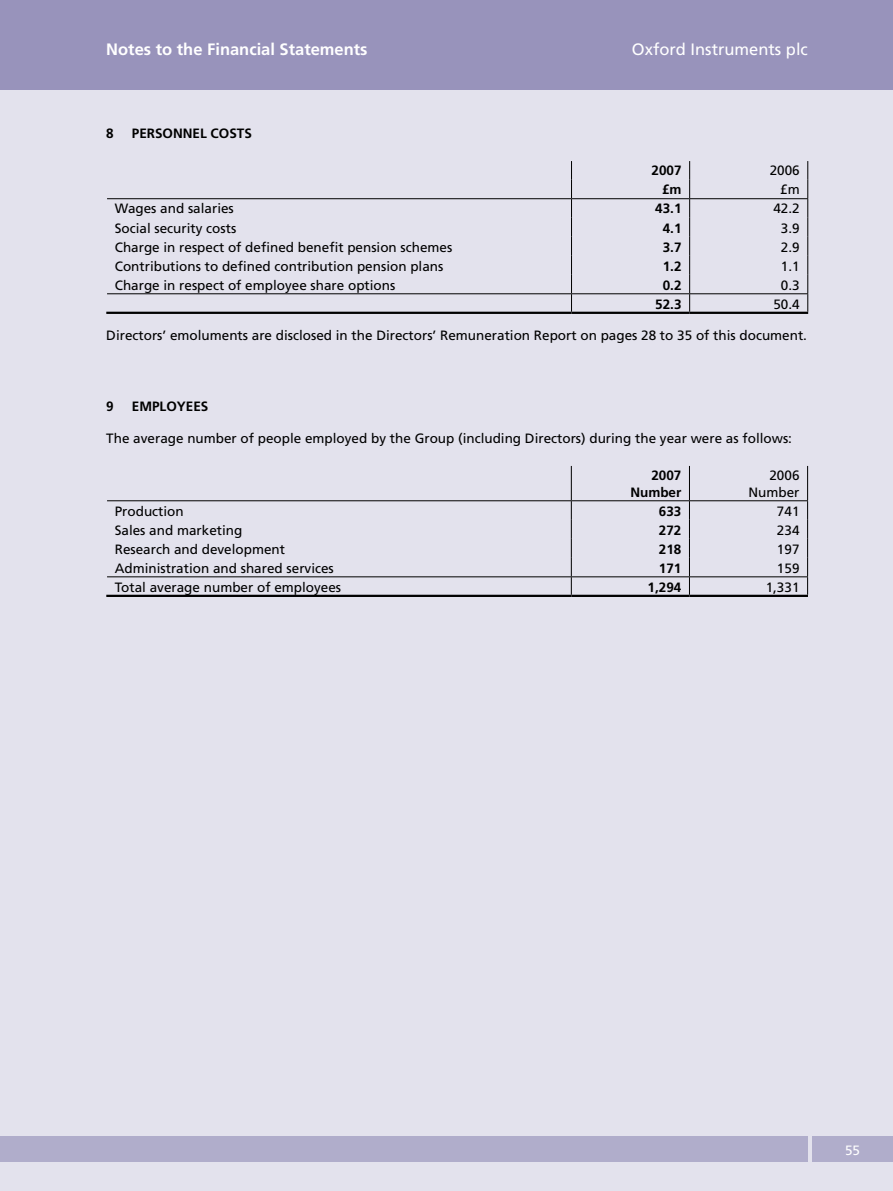
<style>
.page{position:relative;width:893px;height:1191px;background:#e3e2ed}
.page>*{position:absolute;margin:0;border:0;box-sizing:border-box;transform-origin:0 0}
.t1{font:700 16.5px "Frutiger";color:#fff}
.t2{font:16.5px "Frutiger";color:#fff}
.t3{font:13.5px/16.2px "Frutiger";color:#000;text-align:right}
.t4{font:700 13.5px/16.2px "Frutiger";color:#000;text-align:right}
.t5{font:13.5px "Frutiger";color:#fff}
</style>
<div class="page">
<div style="left:0;top:0;width:893px;height:89px;background:#9893bb"></div>
<div style="left:0;top:1136px;width:808px;height:26px;background:#b0adcb"></div>
<div style="left:812px;top:1136px;width:81px;height:26px;background:#b0adcb"></div>
<hr style="left:107px;top:198px;width:464px;height:1px;background:#000">
<hr style="left:571px;top:198px;width:119px;height:1px;background:#000">
<hr style="left:690px;top:198px;width:118px;height:1px;background:#000">
<hr style="left:107px;top:293px;width:464px;height:1px;background:#000">
<hr style="left:571px;top:293px;width:119px;height:1px;background:#000">
<hr style="left:690px;top:293px;width:118px;height:1px;background:#000">
<hr style="left:106px;top:312px;width:465px;height:2px;background:#000">
<hr style="left:571px;top:312px;width:119px;height:2px;background:#000">
<hr style="left:690px;top:312px;width:118px;height:2px;background:#000">
<svg style="left:571px;top:161px;width:1px;height:151px"></svg>
<svg style="left:689px;top:161px;width:1px;height:151px"></svg>
<svg style="left:807px;top:161px;width:1px;height:151px"></svg>
<hr style="left:107px;top:500px;width:464px;height:1px;background:#000">
<hr style="left:571px;top:500px;width:118px;height:1px;background:#000">
<hr style="left:689px;top:500px;width:119px;height:1px;background:#000">
<hr style="left:107px;top:576px;width:464px;height:1px;background:#000">
<hr style="left:571px;top:576px;width:118px;height:1px;background:#000">
<hr style="left:689px;top:576px;width:119px;height:1px;background:#000">
<hr style="left:106px;top:595px;width:465px;height:2px;background:#000">
<hr style="left:571px;top:595px;width:118px;height:2px;background:#000">
<hr style="left:689px;top:595px;width:119px;height:2px;background:#000">
<hr style="left:571px;top:466px;width:1px;height:34px;background:#000">
<hr style="left:689px;top:466px;width:1px;height:34px;background:#000">
<hr style="left:807px;top:466px;width:1px;height:34px;background:#000">
<svg style="left:571px;top:501px;width:1px;height:94px"></svg>
<svg style="left:689px;top:501px;width:1px;height:94px"></svg>
<svg style="left:807px;top:501px;width:1px;height:94px"></svg>
<p class="t1" style="left:106px;top:40px;width:263px">Notes to the Financial Statements</p>
<p class="t2" style="left:632px;top:40px;width:178px">Oxford Instruments plc</p>
<p class="t4" style="left:106px;top:125px;width:18px">8 personnel</p>
<p class="t4" style="left:211px;top:125px;width:43px">COSTS</p>
<p class="t4" style="left:651px;top:162px;width:32px">2007</p>
<p class="t3" style="left:770px;top:162px;width:32px">2006</p>
<p class="t4" style="left:662px;top:181px;width:21px">£m</p>
<p class="t3" style="left:780px;top:181px;width:21px">£m</p>
<p class="t3" style="left:115px;top:200px;width:121px">Wages and salaries</p>
<p class="t4" style="left:655px;top:200px;width:28px">43.1</p>
<p class="t3" style="left:773px;top:200px;width:28px">42.2</p>
<p class="t3" style="left:115px;top:220px;width:123px">Social security costs</p>
<p class="t4" style="left:663px;top:220px;width:20px">4.1</p>
<p class="t3" style="left:781px;top:220px;width:20px">3.9</p>
<p class="t3" style="left:115px;top:239px;width:339px">Charge in respect of defined benefit pension schemes</p>
<p class="t4" style="left:663px;top:239px;width:20px">3.7</p>
<p class="t3" style="left:781px;top:239px;width:20px">2.9</p>
<p class="t3" style="left:115px;top:258px;width:330px">Contributions to defined contribution pension plans</p>
<p class="t4" style="left:663px;top:258px;width:20px">1.2</p>
<p class="t3" style="left:781px;top:258px;width:20px">1.1</p>
<p class="t3" style="left:115px;top:277px;width:282px">Charge in respect of employee share options</p>
<p class="t4" style="left:663px;top:277px;width:20px">0.2</p>
<p class="t3" style="left:781px;top:277px;width:20px">0.3</p>
<p class="t4" style="left:655px;top:296px;width:28px">52.3</p>
<p class="t3" style="left:773px;top:296px;width:28px">50.4</p>
<p class="t3" style="left:106px;top:327px;width:702px">Directors’ emoluments are disclosed in the Directors’ Remuneration Report on pages 28 to 35 of this document.</p>
<p class="t4" style="left:106px;top:398px;width:9px">9</p>
<p class="t4" style="left:132px;top:398px;width:17px">Employees</p>
<p class="t3" style="left:106px;top:430px;width:687px">The average number of people employed by the Group (including Directors) during the year were as follows:</p>
<p class="t4" style="left:630px;top:467px;width:53px">2007<br>Number</p>
<p class="t3" style="left:748px;top:467px;width:53px">2006<br>Number</p>
<p class="t3" style="left:115px;top:502px;width:70px">Production</p>
<p class="t4" style="left:659px;top:502px;width:24px">633</p>
<p class="t3" style="left:777px;top:502px;width:24px">741</p>
<p class="t3" style="left:115px;top:521px;width:129px">Sales and marketing</p>
<p class="t4" style="left:659px;top:521px;width:24px">272</p>
<p class="t3" style="left:777px;top:521px;width:24px">234</p>
<p class="t3" style="left:115px;top:540px;width:172px">Research and development</p>
<p class="t4" style="left:659px;top:540px;width:24px">218</p>
<p class="t3" style="left:777px;top:540px;width:24px">197</p>
<p class="t3" style="left:115px;top:559px;width:221px">Administration and shared services</p>
<p class="t4" style="left:659px;top:559px;width:24px">171</p>
<p class="t3" style="left:777px;top:559px;width:24px">159</p>
<p class="t3" style="left:115px;top:578px;width:228px">Total average number of employees</p>
<p class="t4" style="left:648px;top:578px;width:35px">1,294</p>
<p class="t3" style="left:766px;top:578px;width:35px">1,331</p>
<p class="t5" style="left:845px;top:1142px;width:17px">55</p>
</div>
